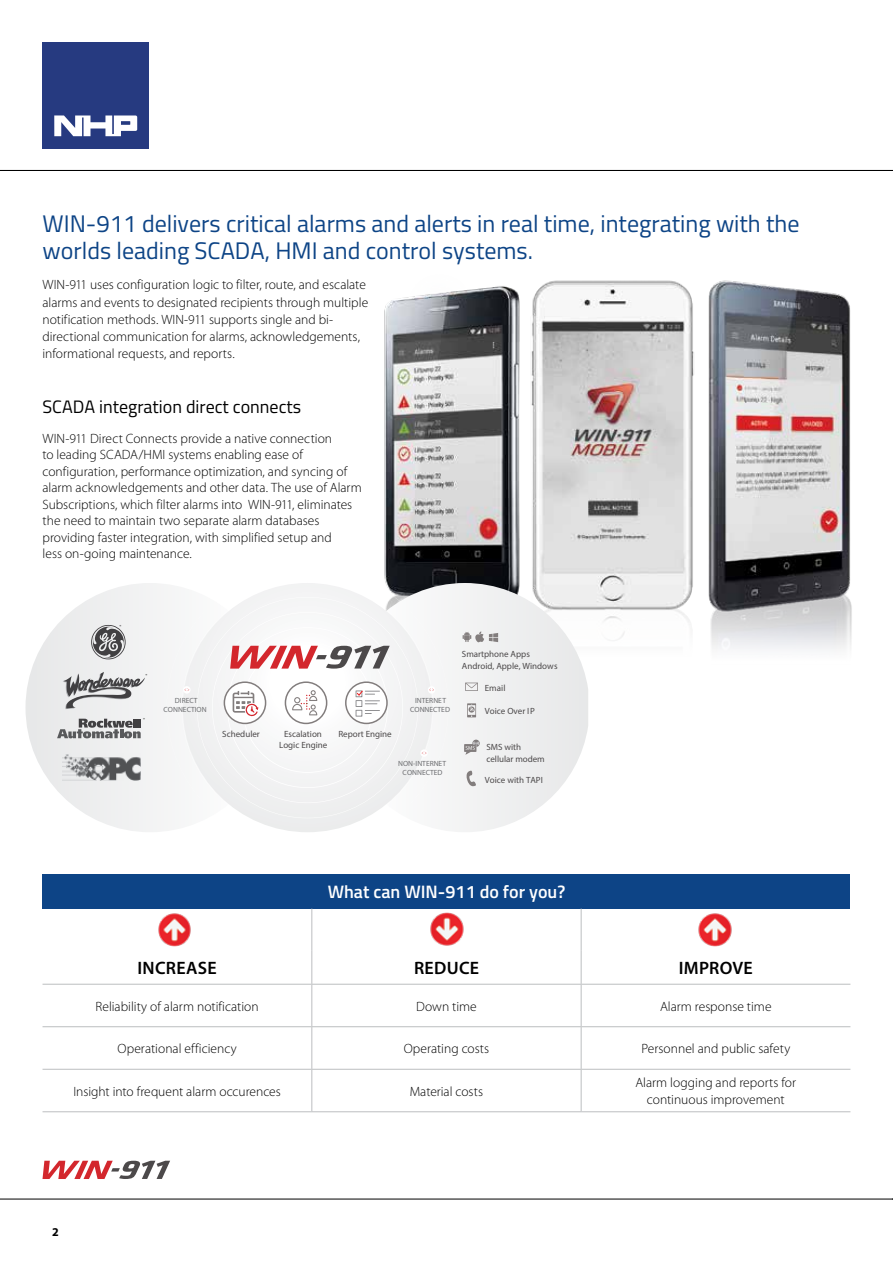
<style>
.page{position:relative;width:893px;height:1263px;background:#fff}
.page>*{position:absolute;margin:0;border:0;box-sizing:border-box;transform-origin:0 0}
.t1{font:24px/27px "Titillium";color:#0d4486}
.t2{font:18px "Titillium";color:#000}
.t3{font:600 18px "Titillium";color:#fff}
.t4{font:600 18px "Myriad Pro";letter-spacing:.015em;color:#000}
.t5{font:300 13.5px/16.5px "Myriad Pro";color:#000}
.t6{font:700 12px "Myriad Pro";color:#000}
.t7{font:9px/12px "Myriad Pro";color:#4c494a}
.t8{font:7.5px/9px "Myriad Pro";color:#6d6e71;text-align:center}
.t9{font:4.5px "Myriad Pro";color:#343433}
</style>
<div class="page">
<img style="left:384px;top:280px;width:468px;height:370px">
<hr style="left:0;top:170px;width:893px;height:1px;background:#000">
<div style="left:43px;top:43px;width:106px;height:106px;background:#263a80"></div>
<svg style="left:54px;top:115px;width:83px;height:21px"></svg>
<div style="left:43px;top:874px;width:807px;height:34px;background:#0d4486"></div>
<hr style="left:43px;top:984px;width:269px;height:1px;background:#bcbec0">
<hr style="left:312px;top:984px;width:269px;height:1px;background:#bcbec0">
<hr style="left:581px;top:984px;width:269px;height:1px;background:#bcbec0">
<hr style="left:43px;top:1026px;width:269px;height:1px;background:#bcbec0">
<hr style="left:312px;top:1026px;width:269px;height:1px;background:#bcbec0">
<hr style="left:581px;top:1026px;width:269px;height:1px;background:#bcbec0">
<hr style="left:43px;top:1069px;width:269px;height:1px;background:#bcbec0">
<hr style="left:312px;top:1069px;width:269px;height:1px;background:#bcbec0">
<hr style="left:581px;top:1069px;width:269px;height:1px;background:#bcbec0">
<hr style="left:43px;top:1111px;width:269px;height:1px;background:#bcbec0">
<hr style="left:312px;top:1111px;width:269px;height:1px;background:#bcbec0">
<hr style="left:581px;top:1111px;width:269px;height:1px;background:#bcbec0">
<hr style="left:311px;top:908px;width:1px;height:42px;background:#bcbec0">
<hr style="left:581px;top:908px;width:1px;height:42px;background:#bcbec0">
<hr style="left:311px;top:950px;width:1px;height:34px;background:#bcbec0">
<hr style="left:581px;top:950px;width:1px;height:34px;background:#bcbec0">
<hr style="left:311px;top:984px;width:1px;height:42px;background:#bcbec0">
<hr style="left:581px;top:984px;width:1px;height:42px;background:#bcbec0">
<hr style="left:311px;top:1027px;width:1px;height:42px;background:#bcbec0">
<hr style="left:581px;top:1027px;width:1px;height:42px;background:#bcbec0">
<hr style="left:311px;top:1070px;width:1px;height:41px;background:#bcbec0">
<hr style="left:581px;top:1070px;width:1px;height:41px;background:#bcbec0">
<img style="left:158px;top:913px;width:33px;height:34px">
<img style="left:430px;top:912px;width:34px;height:34px">
<img style="left:698px;top:913px;width:34px;height:34px">
<svg style="left:26px;top:583px;width:141px;height:249px"></svg>
<svg style="left:448px;top:583px;width:140px;height:249px"></svg>
<svg style="left:167px;top:567px;width:281px;height:265px;fill:#f5f6f6"></svg>
<svg style="left:212px;top:612px;width:191px;height:191px"></svg>
<svg style="left:463px;top:631px;width:35px;height:11px"></svg>
<svg style="left:467px;top:703px;width:9px;height:14px"></svg>
<svg style="left:464px;top:741px;width:15px;height:14px"></svg>
<svg style="left:466px;top:770px;width:10px;height:16px"></svg>
<svg style="left:465px;top:683px;width:13px;height:8px"></svg>
<svg style="left:428px;top:686px;width:7px;height:8px"></svg>
<svg style="left:420px;top:749px;width:8px;height:8px"></svg>
<svg style="left:183px;top:686px;width:8px;height:8px"></svg>
<svg style="left:63px;top:672px;width:82px;height:37px"></svg>
<svg style="left:91px;top:625px;width:35px;height:34px"></svg>
<svg style="left:57px;top:719px;width:84px;height:19px"></svg>
<img style="left:62px;top:753px;width:78px;height:27px">
<svg style="left:43px;top:1161px;width:127px;height:18px"></svg>
<hr style="left:0;top:1199px;width:893px;height:1px;background:#000">
<h1 class="t1" style="left:43px;top:209px;width:758px">WIN-911 delivers critical alarms and alerts in real time, integrating with the worlds leading SCADA, HMI and control systems.</h1>
<p class="t5" style="left:43px;top:276px;width:327px;line-height:17.2px">WIN-911 uses configuration logic to filter, route, and escalate alarms and events to designated recipients through multiple notification methods. WIN-911 supports single and bi&shy;directional communication for alarms, acknowledgements, informational requests, and reports.</p>
<h2 class="t2" style="left:43px;top:394px;width:260px">SCADA integration direct connects</h2>
<p class="t5" style="left:43px;top:430px;width:321px">WIN-911 Direct Connects provide a native connection<br>to leading SCADA/HMI systems enabling ease of configuration, performance optimization, and syncing of alarm acknowledgements and other data. The use of Alarm Subscriptions, which filter alarms into WIN-911, eliminates the need to maintain two separate alarm databases providing faster integration, with simplified setup and<br>less on-going maintenance.</p>
<p class="t9" style="left:119px;top:623px;width:3px">®</p>
<p class="t9" style="left:145px;top:673px;width:3px">®</p>
<p class="t9" style="left:143px;top:717px;width:3px">®</p>
<p class="t8" style="left:164px;top:695px;width:45px">DIRECT<br>CONNECTION</p>
<p class="t7" style="left:222px;top:728px;width:39px">Scheduler</p>
<p class="t7" style="left:279px;top:728px;width:50px;line-height:10.8px;text-align:center">Escalation<br>Logic Engine</p>
<p class="t7" style="left:338px;top:728px;width:55px">Report Engine</p>
<p class="t8" style="left:410px;top:695px;width:41px">INTERNET<br>CONNECTED</p>
<p class="t8" style="left:398px;top:759px;width:50px">NON-INTERNET<br>CONNECTED</p>
<p class="t7" style="left:462px;top:648px;width:97px">Smartphone Apps<br>Android, Apple, Windows</p>
<p class="t7" style="left:485px;top:682px;width:22px">Email</p>
<p class="t7" style="left:485px;top:705px;width:51px">Voice Over IP</p>
<p class="t7" style="left:486px;top:741px;width:60px">SMS with cellular modem</p>
<p class="t7" style="left:485px;top:773px;width:60px">Voice with TAPI</p>
<h2 class="t3" style="left:328px;top:878px;width:239px">What can WIN-911 do for you?</h2>
<h2 class="t4" style="left:138px;top:956px;width:81px">INCREASE</h2>
<h2 class="t4" style="left:414px;top:956px;width:66px">REDUCE</h2>
<h2 class="t4" style="left:679px;top:956px;width:75px">IMPROVE</h2>
<p class="t5" style="left:96px;top:998px;width:165px">Reliability of alarm notification</p>
<p class="t5" style="left:416px;top:998px;width:62px">Down time</p>
<p class="t5" style="left:660px;top:998px;width:113px">Alarm response time</p>
<p class="t5" style="left:118px;top:1040px;width:121px">Operational efficiency</p>
<p class="t5" style="left:404px;top:1040px;width:87px">Operating costs</p>
<p class="t5" style="left:641px;top:1040px;width:150px">Personnel and public safety</p>
<p class="t5" style="left:73px;top:1083px;width:209px">Insight into frequent alarm occurences</p>
<p class="t5" style="left:410px;top:1083px;width:75px">Material costs</p>
<p class="t5" style="left:635px;top:1074px;width:162px;text-align:center">Alarm logging and reports for continuous improvement</p>
<p class="t6" style="left:52px;top:1224px;width:8px">2</p>
</div>
